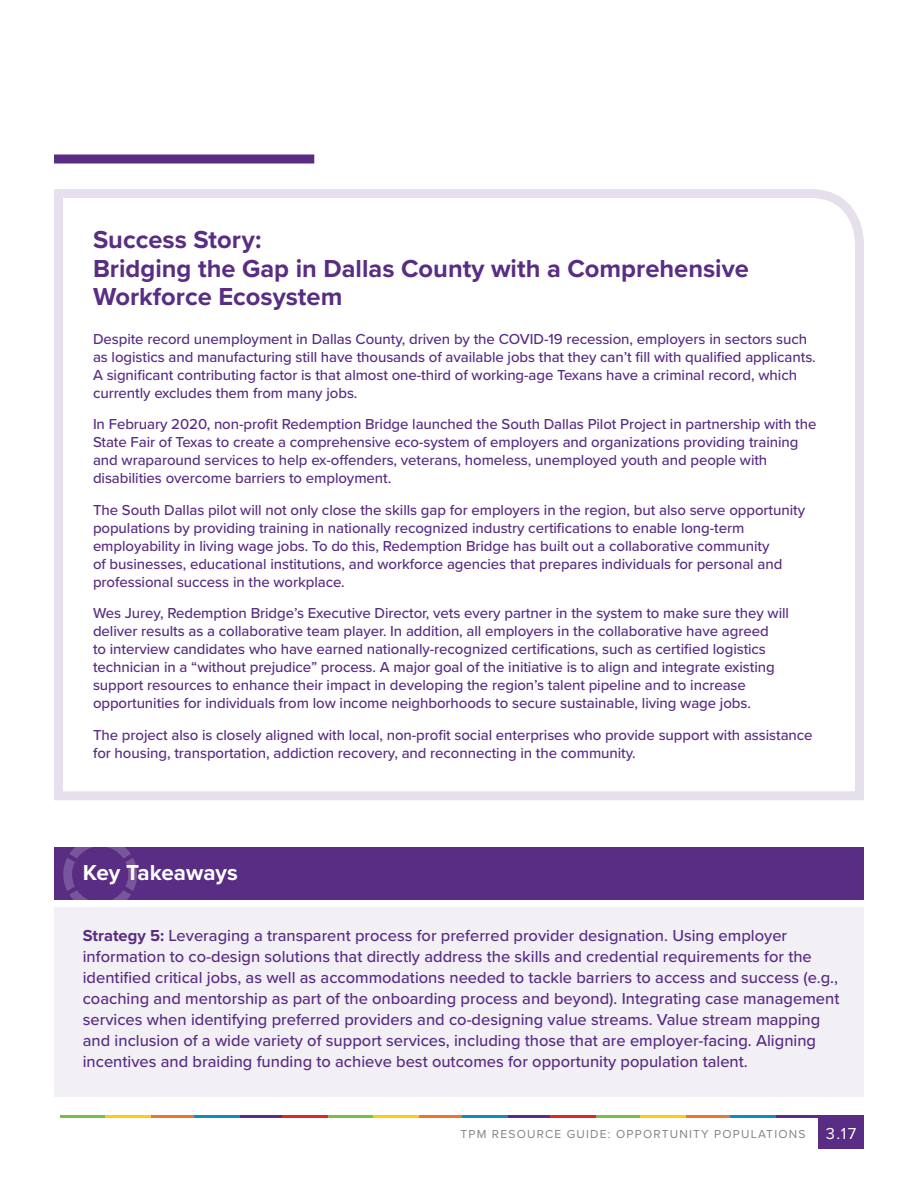
<style>
.page{position:relative;width:918px;height:1188px;background:#fff}
.page>*{position:absolute;margin:0;border:0;box-sizing:border-box;transform-origin:0 0}
._2_subhead_1{font:700 25.5px/28.5px "Proxima Nova";color:#592d83}
._2_subhead_1-2{font:700 22.5px "Proxima Nova";color:#fff}
.Key_Takeaway_Descrip{font:500 16.5px/21px "Proxima Nova";color:#592d83}
.Case_Study{font:500 15px/18px "Proxima Nova";letter-spacing:-.005em;color:#592d83}
.t1{font:12px "Proxima Nova";letter-spacing:.1em;color:#818386}
.s1{font-weight:700}
.s2{font-size:16.5px;color:#fff}
</style>
<div class="page">
<div style="left:818px;top:1115px;width:46px;height:34px;background:#592d83"></div>
<hr style="left:596px;top:1115px;width:46px;height:3px;background:#7dbd41">
<hr style="left:685px;top:1115px;width:46px;height:3px;background:#ee7525">
<hr style="left:774px;top:1115px;width:45px;height:3px;background:#592d83">
<hr style="left:640px;top:1115px;width:46px;height:3px;background:#fdcd09">
<hr style="left:730px;top:1115px;width:45px;height:3px;background:#128bc0">
<hr style="left:328px;top:1115px;width:46px;height:3px;background:#7dbd41">
<hr style="left:417px;top:1115px;width:46px;height:3px;background:#ee7525">
<hr style="left:506px;top:1115px;width:45px;height:3px;background:#592d83">
<hr style="left:373px;top:1115px;width:45px;height:3px;background:#fdcd09">
<hr style="left:462px;top:1115px;width:46px;height:3px;background:#128bc0">
<hr style="left:550px;top:1115px;width:46px;height:3px;background:#e12725">
<hr style="left:60px;top:1115px;width:46px;height:3px;background:#7dbd41">
<hr style="left:150px;top:1115px;width:45px;height:3px;background:#ee7525">
<hr style="left:238px;top:1115px;width:46px;height:3px;background:#592d83">
<hr style="left:105px;top:1115px;width:46px;height:3px;background:#fdcd09">
<hr style="left:194px;top:1115px;width:46px;height:3px;background:#128bc0">
<hr style="left:283px;top:1115px;width:45px;height:3px;background:#e12725">
<div style="left:54px;top:154px;width:260px;height:10px;background:#592d83"></div>
<svg style="left:54px;top:189px;width:810px;height:611px"></svg>
<div style="left:54px;top:847px;width:810px;height:52px;background:#592d83"></div>
<svg style="left:63px;top:847px;width:74px;height:52px"></svg>
<div style="left:54px;top:907px;width:810px;height:189px;background:#f2eff5"></div>
<p class="_2_subhead_1" style="left:93px;top:225px;width:170px">Success Story:</p>
<p class="_2_subhead_1" style="left:93px;top:253px;width:657px">Bridging the Gap in Dallas County with a Comprehensive<br>Workforce Ecosystem</p>
<p class="Case_Study" style="left:93px;top:329px;width:724px">Despite record unemployment in Dallas County, driven by the COVID-19 recession, employers in sectors such as logistics and manufacturing still have thousands of available jobs that they can’t fill with qualified applicants.<br>A significant contributing factor is that almost one-third of working-age Texans have a criminal record, which currently excludes them from many jobs.</p>
<p class="Case_Study" style="left:93px;top:415px;width:725px">In February 2020, non-profit Redemption Bridge launched the South Dallas Pilot Project in partnership with the State Fair of Texas to create a comprehensive eco-system of employers and organizations providing training and wraparound services to help ex-offenders, veterans, homeless, unemployed youth and people with disabilities overcome barriers to employment.</p>
<p class="Case_Study" style="left:93px;top:500px;width:714px">The South Dallas pilot will not only close the skills gap for employers in the region, but also serve opportunity populations by providing training in nationally recognized industry certifications to enable long-term employability in living wage jobs. To do this, Redemption Bridge has built out a collaborative community<br>of businesses, educational institutions, and workforce agencies that prepares individuals for personal and professional success in the workplace.</p>
<p class="Case_Study" style="left:93px;top:604px;width:698px">Wes Jurey, Redemption Bridge’s Executive Director, vets every partner in the system to make sure they will deliver results as a collaborative team player. In addition, all employers in the collaborative have agreed<br>to interview candidates who have earned nationally-recognized certifications, such as certified logistics technician in a “without prejudice” process. A major goal of the initiative is to align and integrate existing support resources to enhance their impact in developing the region’s talent pipeline and to increase opportunities for individuals from low income neighborhoods to secure sustainable, living wage jobs.</p>
<p class="Case_Study" style="left:93px;top:725px;width:721px">The project also is closely aligned with local, non-profit social enterprises who provide support with assistance for housing, transportation, addiction recovery, and reconnecting in the community.</p>
<p class="_2_subhead_1-2" style="left:83px;top:856px;width:157px">Key Takeaways</p>
<p class="Key_Takeaway_Descrip" style="left:83px;top:925px;width:758px"><span class="s1">Strategy 5:</span> Leveraging a transparent process for preferred provider designation. Using employer information to co-design solutions that directly address the skills and credential requirements for the identified critical jobs, as well as accommodations needed to tackle barriers to access and success (e.g., coaching and mentorship as part of the onboarding process and beyond). Integrating case management services when identifying preferred providers and co-designing value streams. Value stream mapping and inclusion of a wide variety of support services, including those that are employer-facing. Aligning incentives and braiding funding to achieve best outcomes for opportunity population talent.</p>
<p class="t1" style="left:460px;top:1125px;width:397px">TPM RESOURCE GUIDE: OPPORTUNITY POPULATIONS <span class="s2">3.17</span></p>
</div>
